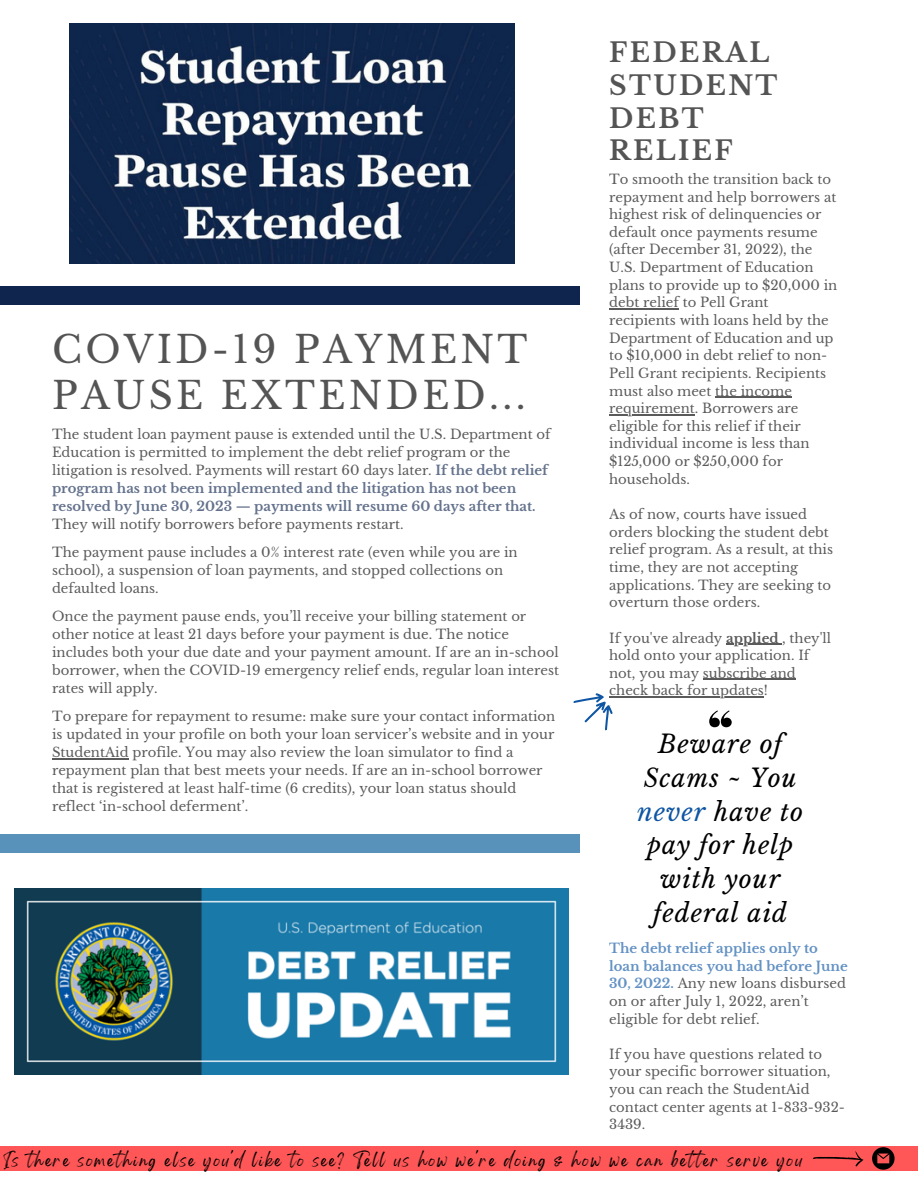
<style>
.page{position:relative;width:918px;height:1188px;background:#fff}
.page>*{position:absolute;margin:0;border:0;box-sizing:border-box;transform-origin:0 0}
.t1{font:37.35px/46.2px "Libre Baskerville";letter-spacing:.09em;color:#545454}
.t2{font:700 26.4px/32.7px "Libre Baskerville";letter-spacing:.09em;color:#545454}
.t3{font:italic 24.9px/33.8px "Libre Baskerville";letter-spacing:.04em;color:#000;text-align:center}
.t4{font:13.2px/17.7px "Libre Baskerville";color:#000}
.t5{font:12.6px "Gellatio";letter-spacing:.16em;color:#000}
.s1{font-weight:700;color:#0f254e}
.s2{font-weight:700}
.s3{color:#0e56a4}
.s4{font-weight:700;color:#0e56a4}
</style>
<div class="page">
<svg style="left:709px;top:711px;width:23px;height:16px"></svg>
<div style="left:0;top:834px;width:580px;height:18px;background:#5891b9"></div>
<div style="left:0;top:287px;width:580px;height:18px;background:#0f254e"></div>
<img style="left:15px;top:889px;width:553px;height:185px">
<div style="left:0;top:1146px;width:918px;height:25px;background:#ff5757"></div>
<svg style="left:872px;top:1147px;width:23px;height:23px"></svg>
<svg style="left:813px;top:1151px;width:51px;height:16px"></svg>
<img style="left:70px;top:23px;width:444px;height:241px">
<hr style="left:52px;top:758px;width:77px;height:2px;background:#000">
<hr style="left:609px;top:308px;width:70px;height:2px;background:#000">
<hr style="left:715px;top:397px;width:77px;height:1px;background:#000">
<hr style="left:609px;top:414px;width:86px;height:1px;background:#000">
<hr style="left:734px;top:644px;width:48px;height:1px;background:#000">
<hr style="left:703px;top:679px;width:93px;height:1px;background:#000">
<hr style="left:609px;top:697px;width:155px;height:1px;background:#000">
<svg style="left:573px;top:693px;width:49px;height:38px"></svg>
<h1 class="t1" style="left:52px;top:326px;width:477px">COVID-19 PAYMENT<br>PAUSE EXTENDED...</h1>
<p class="t4" style="left:52px;top:425px;width:500px;line-height:18.1px">The student loan payment pause is extended until the U.S. Department of Education is permitted to implement the debt relief program or the litigation is resolved. Payments will restart 60 days later. <span class="s1">If the debt relief program has not been implemented and the litigation has not been resolved by June 30, 2023 — payments will resume 60 days after that.</span></p>
<p class="t4" style="left:52px;top:511px;width:467px;line-height:27.8px">They will notify borrowers before payments restart.<br>The payment pause includes a 0% interest rate (even while you are in</p>
<p class="t4" style="left:52px;top:562px;width:453px;line-height:18.1px">school), a suspension of loan payments, and stopped collections on defaulted loans.</p>
<p class="t4" style="left:52px;top:607px;width:508px;line-height:18.1px">Once the payment pause ends, you’ll receive your billing statement or other notice at least 21 days before your payment is due. The notice includes both your due date and your payment amount. If are an in-school borrower, when the COVID-19 emergency relief ends, regular loan interest rates will apply.</p>
<p class="t4" style="left:52px;top:707px;width:505px;line-height:18.1px">To prepare for repayment to resume: make sure your contact information is updated in your profile on both your loan servicer’s website and in your StudentAid profile. You may also review the loan simulator to find a repayment plan that best meets your needs. If are an in-school borrower that is registered at least half-time (6 credits), your loan status should reflect ‘in-school deferment’.</p>
<h2 class="t2" style="left:609px;top:37px;width:170px">FEDERAL<br>STUDENT<br>DEBT<br>RELIEF</h2>
<p class="t4" style="left:609px;top:170px;width:230px">To smooth the transition back to repayment and help borrowers at highest risk of delinquencies or default once payments resume (after December 31, 2022), the<br>U.S. Department of Education plans to provide up to $20,000 in debt relief to Pell Grant recipients with loans held by the<br>Department of Education and up to $10,000 in debt relief to non-<br>Pell Grant recipients. Recipients must also meet the income requirement. Borrowers are eligible for this relief if their individual income is less than $125,000 or $250,000 for households.</p>
<p class="t4" style="left:609px;top:506px;width:225px">As of now, courts have issued orders blocking the student debt relief program. As a result, at this time, they are not accepting applications. They are seeking to overturn those orders.</p>
<p class="t4" style="left:609px;top:629px;width:223px">If you've already <span class="s2">applied</span> , they'll hold onto your application. If not, you may subscribe and check back for updates!</p>
<h3 class="t3" style="left:637px;top:728px;width:168px">Beware of<br>Scams ~ You <span class="s3">never</span> have to pay for help with your federal aid</h3>
<p class="t4" style="left:609px;top:939px;width:240px"><span class="s4">The debt relief applies only to loan balances you had before June<br>30, 2022.</span> Any new loans disbursed on or after July 1, 2022, aren’t eligible for debt relief.</p>
<p class="t4" style="left:609px;top:1045px;width:237px">If you have questions related to your specific borrower situation, you can reach the StudentAid contact center agents at 1-833-932-<br>3439.</p>
<p class="t5" style="left:4px;top:1157px;width:800px">Is there something else you'd like to see? Tell us how we're doing &amp; how we can better serve you</p>
</div>
